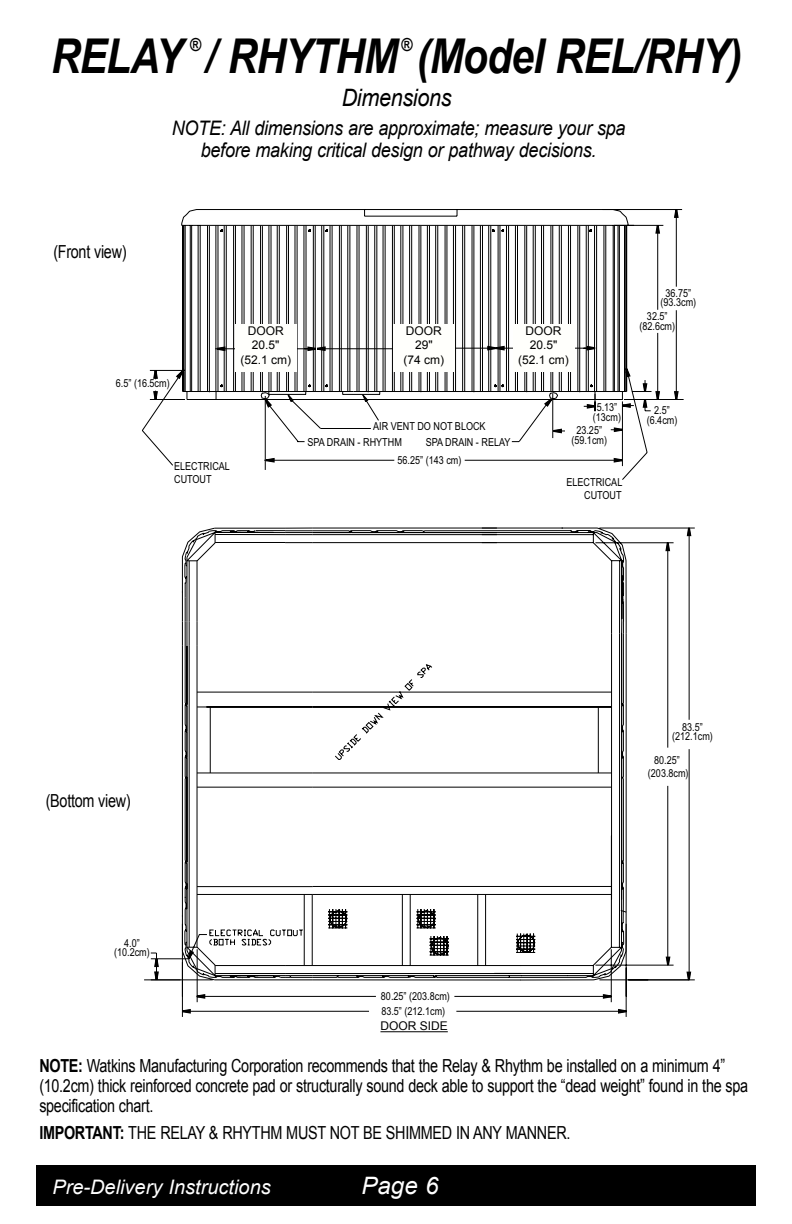
<style>
.page{position:relative;width:792px;height:1224px;background:#fff}
.page>*{position:absolute;margin:0;border:0;box-sizing:border-box;transform-origin:0 0}
.t1{font:italic 700 48px "Arial";letter-spacing:-.02em;color:#000;scale:.85 1}
.t2{font:italic 24px "Arial";letter-spacing:-.015em;color:#000;scale:.9 1}
.t3{font:italic 24px "Arial";color:#fff}
.t4{font:italic 20px/22px "Arial";letter-spacing:-.015em;color:#000;text-align:center;scale:.9 1}
.t5{font:italic 20px "Arial";color:#fff}
.t6{font:18px/20px "Arial";letter-spacing:-.02em;color:#000;scale:.8 1}
.t7{font:700 18px "Arial";color:#000;scale:.85 1}
.t8{font:12px/14.4px "Arial";color:#000;text-align:center}
.t9{font:11px/9.6px "Arial Narrow";color:#000;text-align:center}
.s1{font-weight:700}
</style>
<div class="page">
<svg style="left:149px;top:225px;width:541px;height:787px"></svg>
<svg style="left:286px;top:400px;width:1px;height:30px"></svg>
<svg style="left:287px;top:400px;width:343px;height:556px"></svg>
<svg style="left:654px;top:224px;width:7px;height:5px"></svg>
<svg style="left:673px;top:209px;width:7px;height:10px"></svg>
<svg style="left:152px;top:359px;width:7px;height:21px"></svg>
<svg style="left:152px;top:390px;width:7px;height:21px"></svg>
<svg style="left:175px;top:361px;width:15px;height:20px"></svg>
<svg style="left:664px;top:536px;width:7px;height:16px"></svg>
<svg style="left:686px;top:527px;width:7px;height:10px"></svg>
<svg style="left:308px;top:229px;width:383px;height:307px"></svg>
<svg style="left:205px;top:345px;width:2px;height:7px"></svg>
<svg style="left:207px;top:224px;width:408px;height:176px"></svg>
<svg style="left:511px;top:391px;width:123px;height:52px"></svg>
<svg style="left:255px;top:457px;width:379px;height:7px"></svg>
<div style="left:36px;top:1165px;width:720px;height:41px;background:#000"></div>
<div style="left:235px;top:324px;width:62px;height:48px;background:#fffffc"></div>
<div style="left:513px;top:324px;width:61px;height:48px;background:#fffffc"></div>
<div style="left:393px;top:324px;width:62px;height:48px;background:#fffffc"></div>
<hr style="left:380px;top:1031px;width:68px;height:1px;background:#000">
<h1 class="t1" style="left:51px;top:24px;width:157px">RELAY</h1>
<p class="t7" style="left:190px;top:33px;width:15px">®</p>
<h1 class="t1" style="left:206px;top:24px;width:633px">/ RHYTHM (Model REL/RHY)</h1>
<p class="t7" style="left:402px;top:33px;width:15px">®</p>
<h2 class="t2" style="left:342px;top:82px;width:124px">Dimensions</h2>
<p class="t4" style="left:172px;top:118px;width:506px">NOTE: All dimensions are approximate; measure your spa before making critical design or pathway decisions.</p>
<p class="t6" style="left:53px;top:242px;width:93px">(Front view)</p>
<p class="t9" style="left:116px;top:378px;width:55px">6.5” (16.5cm)</p>
<p class="t9" style="left:174px;top:459px;width:57px;line-height:13.2px;text-align:left">ELECTRICAL<br>CUTOUT</p>
<p class="t8" style="left:240px;top:324px;width:52px">DOOR<br>20.5" (52.1 cm)</p>
<p class="t8" style="left:518px;top:324px;width:52px">DOOR<br>20.5" (52.1 cm)</p>
<p class="t8" style="left:404px;top:324px;width:42px">DOOR<br>29"<br>(74 cm)</p>
<p class="t9" style="left:661px;top:287px;width:37px">36.75” (93.3cm)</p>
<p class="t9" style="left:639px;top:311px;width:37px">32.5” (82.6cm)</p>
<p class="t9" style="left:593px;top:402px;width:30px">5.13” (13cm)</p>
<p class="t9" style="left:647px;top:405px;width:32px">2.5” (6.4cm)</p>
<p class="t9" style="left:373px;top:420px;width:114px">AIR VENT DO NOT BLOCK</p>
<p class="t9" style="left:576px;top:425px;width:27px">23.25”</p>
<p class="t9" style="left:426px;top:437px;width:86px">SPA DRAIN - RELAY</p>
<p class="t9" style="left:571px;top:435px;width:37px">(59.1cm)</p>
<p class="t9" style="left:307px;top:437px;width:96px">SPA DRAIN - RHYTHM</p>
<p class="t9" style="left:398px;top:455px;width:65px">56.25” (143 cm)</p>
<p class="t9" style="left:567px;top:475px;width:57px;line-height:13.2px;text-align:right">ELECTRICAL<br>CUTOUT</p>
<p class="t6" style="left:46px;top:791px;width:108px">(Bottom view)</p>
<p class="t9" style="left:114px;top:938px;width:37px">4.0” (10.2cm)</p>
<p class="t9" style="left:381px;top:989px;width:70px;line-height:14.6px;text-align:left">80.25” (203.8cm)<br>83.5” (212.1cm)</p>
<p class="t8" style="left:380px;top:1019px;width:69px">DOOR SIDE</p>
<p class="t9" style="left:672px;top:722px;width:42px">83.5” (212.1cm)</p>
<p class="t9" style="left:648px;top:753px;width:42px;line-height:13.2px">80.25” (203.8cm)</p>
<p class="t6" style="left:39px;top:1056px;width:888px"><span class="s1">NOTE:</span> Watkins Manufacturing Corporation recommends that the Relay &amp; Rhythm be installed on a minimum 4” (10.2cm) thick reinforced concrete pad or structurally sound deck able to support the “dead weight” found in the spa specification chart.</p>
<p class="t6" style="left:39px;top:1123px;width:665px"><span class="s1">IMPORTANT:</span> THE RELAY &amp; RHYTHM MUST NOT BE SHIMMED IN ANY MANNER.</p>
<p class="t5" style="left:52px;top:1174px;width:220px">Pre-Delivery Instructions</p>
<h2 class="t3" style="left:362px;top:1170px;width:78px">Page 6</h2>
<h2 class="t3" style="left:52px;top:1170px;width:13px">x</h2>
</div>
